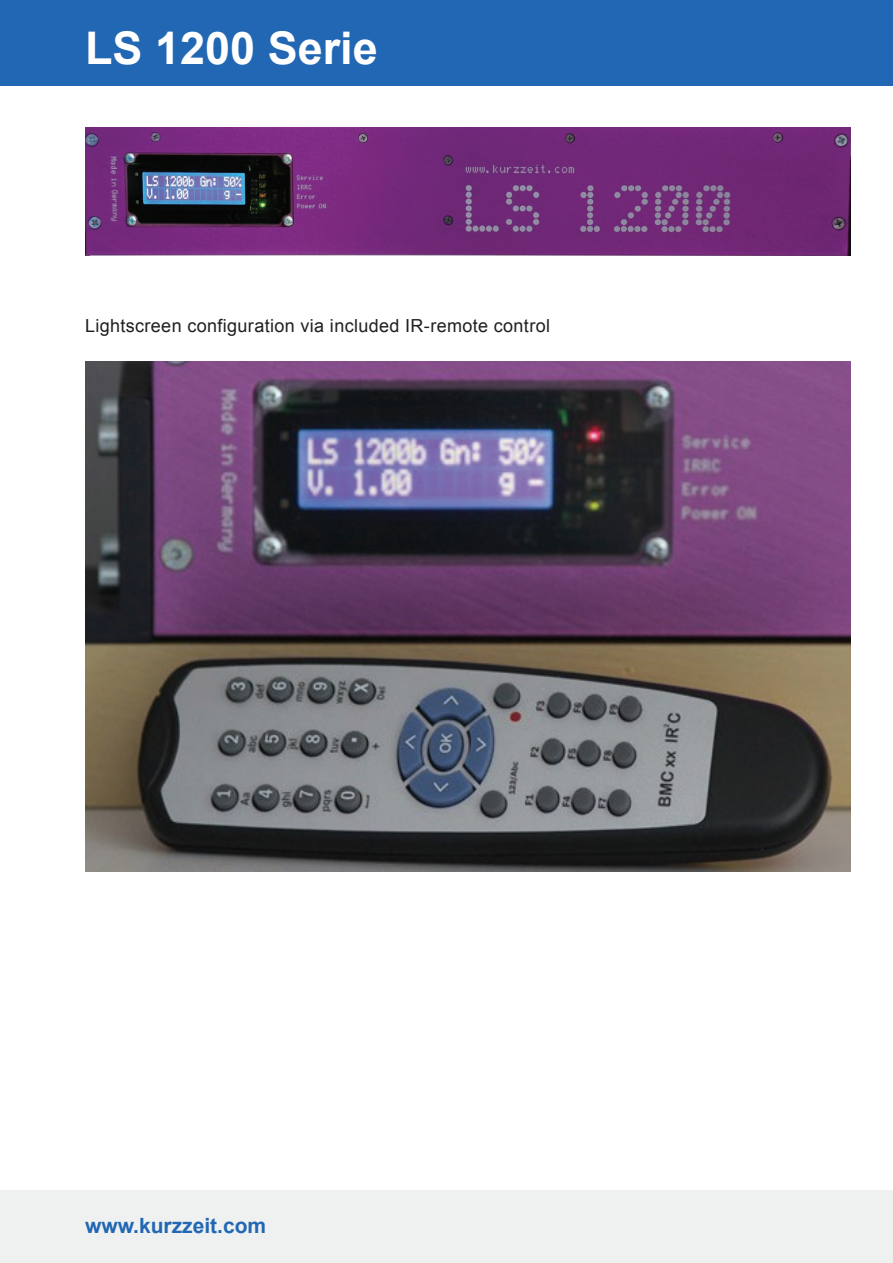
<style>
.page{position:relative;width:893px;height:1263px;background:#fff}
.page>*{position:absolute;margin:0;border:0;box-sizing:border-box;transform-origin:0 0}
.t1{font:700 45px "Arial";color:#fff}
.t2{font:700 21px "Arial";color:#2167b3}
.t3{font:18px "Arial";letter-spacing:.02em;color:#231f20}
</style>
<div class="page">
<div style="left:0;top:1191px;width:893px;height:72px;background:#eff0f0"></div>
<div style="left:0;top:0;width:893px;height:85px;background:#2167b3"></div>
<img style="left:85px;top:128px;width:765px;height:127px">
<img style="left:85px;top:361px;width:765px;height:511px">
<h1 class="t1" style="left:85px;top:18px;width:294px">LS 1200 Serie</h1>
<p class="t3" style="left:85px;top:314px;width:466px">Lightscreen configuration via included IR-remote control</p>
<p class="t2" style="left:85px;top:1212px;width:183px">www.kurzzeit.com</p>
</div>
